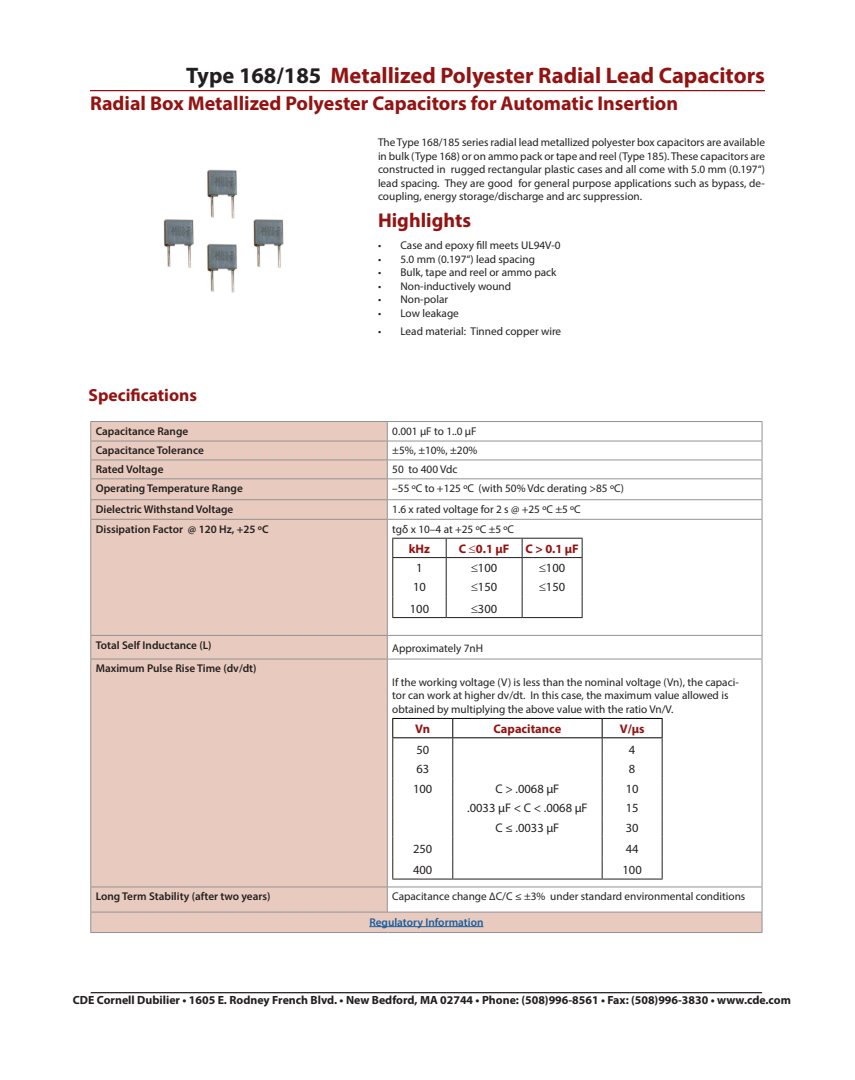
<style>
.page{position:relative;width:855px;height:1080px;background:#fff}
.page>*{position:absolute;margin:0;border:0;box-sizing:border-box;transform-origin:0 0}
.t1{font:700 22.5px "Myriad Pro";color:#931312}
.t2{font:700 20px "Myriad Pro";color:#931312}
.t3{font:700 17.5px "Myriad Pro";color:#931312}
.t4{font:12.5px "Myriad Pro";color:#231f20}
.t5{font:700 12.5px "Myriad Pro";color:#931312}
.t6{font:700 11.88px "Myriad Pro";color:#231f20}
.t7{font:11.25px/13.5px "Myriad Pro";color:#231f20;text-align:justify}
.t8{font:600 11.25px "Myriad Pro";color:#231f20}
.t9{font:600 11.25px "Myriad Pro";color:#175d9e}
.s1{color:#231f20}
</style>
<div class="page">
<hr style="left:90px;top:90px;width:675px;height:1px;background:#931312">
<hr style="left:91px;top:992px;width:671px;height:1px;background:#231f20">
<img style="left:163px;top:169px;width:121px;height:124px">
<svg style="left:91px;top:422px;width:671px;height:510px"></svg>
<hr style="left:90px;top:421px;width:298px;height:1px;background:#919396">
<hr style="left:90px;top:441px;width:298px;height:1px;background:#919396">
<hr style="left:90px;top:460px;width:298px;height:1px;background:#919396">
<hr style="left:90px;top:479px;width:298px;height:1px;background:#919396">
<hr style="left:90px;top:499px;width:298px;height:1px;background:#919396">
<svg style="left:90px;top:422px;width:1px;height:97px"></svg>
<svg style="left:387px;top:422px;width:1px;height:97px"></svg>
<hr style="left:90px;top:519px;width:298px;height:1px;background:#919396">
<hr style="left:90px;top:520px;width:1px;height:115px;background:#919396">
<hr style="left:387px;top:520px;width:1px;height:115px;background:#919396">
<hr style="left:90px;top:635px;width:298px;height:1px;background:#919396">
<svg style="left:90px;top:636px;width:1px;height:23px"></svg>
<svg style="left:387px;top:636px;width:1px;height:23px"></svg>
<hr style="left:90px;top:659px;width:298px;height:1px;background:#919396">
<hr style="left:90px;top:659px;width:1px;height:228px;background:#919396">
<hr style="left:387px;top:659px;width:1px;height:228px;background:#919396">
<hr style="left:90px;top:887px;width:298px;height:1px;background:#919396">
<svg style="left:387px;top:887px;width:1px;height:25px"></svg>
<hr style="left:90px;top:912px;width:298px;height:1px;background:#919396">
<svg style="left:90px;top:887px;width:1px;height:45px"></svg>
<hr style="left:90px;top:932px;width:297px;height:1px;background:#919396">
<hr style="left:387px;top:932px;width:375px;height:1px;background:#919396">
<hr style="left:388px;top:421px;width:374px;height:1px;background:#919396">
<hr style="left:388px;top:441px;width:374px;height:1px;background:#919396">
<hr style="left:388px;top:460px;width:374px;height:1px;background:#919396">
<hr style="left:388px;top:479px;width:374px;height:1px;background:#919396">
<hr style="left:388px;top:499px;width:374px;height:1px;background:#919396">
<svg style="left:762px;top:422px;width:1px;height:97px"></svg>
<hr style="left:388px;top:519px;width:374px;height:1px;background:#919396">
<hr style="left:762px;top:520px;width:1px;height:115px;background:#919396">
<hr style="left:388px;top:635px;width:374px;height:1px;background:#919396">
<svg style="left:762px;top:636px;width:1px;height:23px"></svg>
<hr style="left:388px;top:659px;width:374px;height:1px;background:#919396">
<hr style="left:762px;top:659px;width:1px;height:228px;background:#919396">
<hr style="left:388px;top:887px;width:374px;height:1px;background:#919396">
<hr style="left:388px;top:912px;width:374px;height:1px;background:#919396">
<svg style="left:762px;top:887px;width:1px;height:45px"></svg>
<hr style="left:392px;top:617px;width:54px;height:1px;background:#231f20">
<hr style="left:446px;top:617px;width:76px;height:1px;background:#231f20">
<hr style="left:522px;top:617px;width:61px;height:1px;background:#231f20">
<hr style="left:392px;top:538px;width:54px;height:1px;background:#231f20">
<svg style="left:392px;top:539px;width:1px;height:78px"></svg>
<hr style="left:446px;top:538px;width:76px;height:1px;background:#231f20">
<svg style="left:446px;top:539px;width:1px;height:78px"></svg>
<hr style="left:522px;top:538px;width:61px;height:1px;background:#231f20">
<svg style="left:522px;top:539px;width:1px;height:78px"></svg>
<svg style="left:582px;top:539px;width:1px;height:78px"></svg>
<hr style="left:392px;top:557px;width:54px;height:1px;background:#231f20">
<hr style="left:446px;top:557px;width:76px;height:1px;background:#231f20">
<hr style="left:522px;top:557px;width:61px;height:1px;background:#231f20">
<hr style="left:392px;top:879px;width:61px;height:1px;background:#231f20">
<hr style="left:453px;top:879px;width:149px;height:1px;background:#231f20">
<hr style="left:602px;top:879px;width:61px;height:1px;background:#231f20">
<hr style="left:392px;top:718px;width:61px;height:1px;background:#000">
<hr style="left:453px;top:718px;width:149px;height:1px;background:#000">
<hr style="left:602px;top:718px;width:61px;height:1px;background:#000">
<hr style="left:392px;top:737px;width:61px;height:1px;background:#000">
<hr style="left:453px;top:737px;width:149px;height:1px;background:#000">
<hr style="left:602px;top:737px;width:61px;height:1px;background:#000">
<svg style="left:392px;top:719px;width:1px;height:160px"></svg>
<svg style="left:452px;top:719px;width:1px;height:160px"></svg>
<svg style="left:602px;top:719px;width:1px;height:160px"></svg>
<svg style="left:662px;top:719px;width:1px;height:160px"></svg>
<hr style="left:369px;top:926px;width:114px;height:1px;background:#175d9e">
<h1 class="t1" style="left:186px;top:61px;width:580px"><span class="s1">Type 168/185</span> Metallized Polyester Radial Lead Capacitors</h1>
<p class="t2" style="left:90px;top:90px;width:590px">Radial Box Metallized Polyester Capacitors for Automatic Insertion</p>
<p class="t7" style="left:378px;top:136px;width:389px">The Type 168/185 series radial lead metallized polyester box capacitors are available in bulk (Type 168) or on ammo pack or tape and reel (Type 185). These capacitors are constructed in rugged rectangular plastic cases and all come with 5.0 mm (0.197“) lead spacing. They are good for general purpose applications such as bypass, de&shy;coupling, energy storage/discharge and arc suppression.</p>
<p class="t3" style="left:89px;top:384px;width:110px">Specifications</p>
<p class="t2" style="left:378px;top:207px;width:95px">Highlights</p>
<p class="t7" style="left:378px;top:238px;width:184px">• Case and epoxy fill meets UL94V-0</p>
<p class="t7" style="left:378px;top:252px;width:159px">• 5.0 mm (0.197“) lead spacing</p>
<p class="t7" style="left:378px;top:265px;width:180px">• Bulk, tape and reel or ammo pack</p>
<p class="t7" style="left:378px;top:279px;width:135px">• Non-inductively wound</p>
<p class="t7" style="left:378px;top:292px;width:72px">• Non-polar</p>
<p class="t7" style="left:378px;top:306px;width:82px">• Low leakage</p>
<p class="t7" style="left:378px;top:324px;width:185px">• Lead material: Tinned copper wire</p>
<p class="t8" style="left:96px;top:424px;width:94px">Capacitance Range</p>
<p class="t7" style="left:392px;top:424px;width:86px">0.001 µF to 1..0 µF</p>
<p class="t8" style="left:96px;top:444px;width:110px">Capacitance Tolerance</p>
<p class="t7" style="left:392px;top:444px;width:87px">±5%, ±10%, ±20%</p>
<p class="t8" style="left:96px;top:462px;width:69px">Rated Voltage</p>
<p class="t7" style="left:392px;top:463px;width:67px">50 to 400 Vdc</p>
<p class="t8" style="left:96px;top:481px;width:149px">Operating Temperature Range</p>
<p class="t7" style="left:392px;top:482px;width:233px">–55 ºC to +125 ºC (with 50% Vdc derating &gt;85 ºC)</p>
<p class="t8" style="left:96px;top:502px;width:139px">Dielectric Withstand Voltage</p>
<p class="t7" style="left:392px;top:502px;width:190px">1.6 x rated voltage for 2 s @ +25 ºC ±5 ºC</p>
<p class="t8" style="left:96px;top:522px;width:174px">Dissipation Factor @ 120 Hz, +25 ºC</p>
<p class="t7" style="left:392px;top:522px;width:123px">tgδ x 10–4 at +25 ºC ±5 ºC</p>
<p class="t5" style="left:409px;top:540px;width:23px">kHz</p>
<p class="t5" style="left:459px;top:540px;width:52px">C ≤0.1 µF</p>
<p class="t5" style="left:525px;top:540px;width:55px">C &gt; 0.1 µF</p>
<p class="t4" style="left:416px;top:560px;width:8px">1</p>
<p class="t4" style="left:471px;top:560px;width:28px">≤100</p>
<p class="t4" style="left:539px;top:560px;width:28px">≤100</p>
<p class="t4" style="left:413px;top:579px;width:14px">10</p>
<p class="t4" style="left:471px;top:579px;width:28px">≤150</p>
<p class="t4" style="left:539px;top:579px;width:28px">≤150</p>
<p class="t4" style="left:410px;top:601px;width:21px">100</p>
<p class="t4" style="left:471px;top:601px;width:28px">≤300</p>
<p class="t8" style="left:96px;top:638px;width:117px">Total Self Inductance (L)</p>
<p class="t7" style="left:392px;top:641px;width:92px">Approximately 7nH</p>
<p class="t8" style="left:96px;top:662px;width:162px">Maximum Pulse Rise Time (dv/dt)</p>
<p class="t7" style="left:392px;top:675px;width:348px;text-align:left">If the working voltage (V) is less than the nominal voltage (Vn), the capaci&shy;tor can work at higher dv/dt. In this case, the maximum value allowed is obtained by multiplying the above value with the ratio Vn/V.</p>
<p class="t5" style="left:415px;top:720px;width:16px">Vn</p>
<p class="t5" style="left:494px;top:720px;width:69px">Capacitance</p>
<p class="t5" style="left:620px;top:720px;width:26px">V/µs</p>
<p class="t4" style="left:416px;top:742px;width:14px">50</p>
<p class="t4" style="left:629px;top:742px;width:8px">4</p>
<p class="t4" style="left:416px;top:762px;width:14px">63</p>
<p class="t4" style="left:629px;top:762px;width:8px">8</p>
<p class="t4" style="left:413px;top:781px;width:21px">100</p>
<p class="t4" style="left:496px;top:781px;width:65px">C &gt; .0068 µF</p>
<p class="t4" style="left:626px;top:781px;width:14px">10</p>
<p class="t4" style="left:467px;top:800px;width:122px">.0033 µF &lt; C &lt; .0068 µF</p>
<p class="t4" style="left:626px;top:800px;width:14px">15</p>
<p class="t4" style="left:496px;top:820px;width:65px">C ≤ .0033 µF</p>
<p class="t4" style="left:626px;top:820px;width:14px">30</p>
<p class="t4" style="left:413px;top:841px;width:21px">250</p>
<p class="t4" style="left:626px;top:841px;width:14px">44</p>
<p class="t4" style="left:413px;top:862px;width:21px">400</p>
<p class="t4" style="left:623px;top:862px;width:21px">100</p>
<p class="t8" style="left:96px;top:889px;width:176px">Long Term Stability (after two years)</p>
<p class="t7" style="left:392px;top:890px;width:355px">Capacitance change ∆C/C ≤ ±3% under standard environmental conditions</p>
<p class="t9" style="left:369px;top:915px;width:116px">Regulatory Information</p>
<p class="t6" style="left:73px;top:992px;width:720px">CDE Cornell Dubilier • 1605 E. Rodney French Blvd. • New Bedford, MA 02744 • Phone: (508)996-8561 • Fax: (508)996-3830 • www.cde.com</p>
</div>
